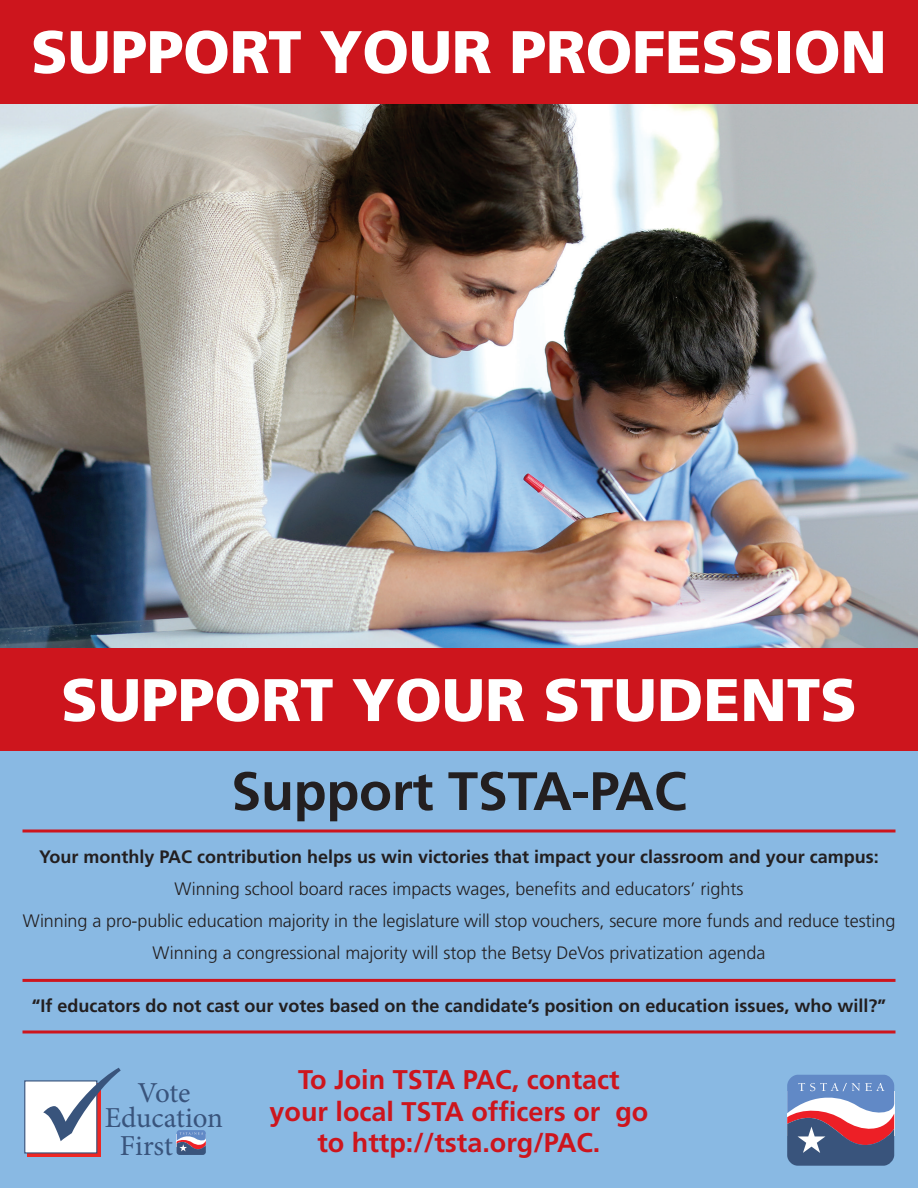
<style>
.page{position:relative;width:918px;height:1188px;background:#fff}
.page>*{position:absolute;margin:0;border:0;box-sizing:border-box;transform-origin:0 0}
.t1{font:900 60px "Frutiger";letter-spacing:-.005em;color:#fff}
.t2{font:700 54px "Frutiger";letter-spacing:-.005em;color:#231f20}
.t3{font:28.95px/24.5px "Minion Pro";letter-spacing:-.005em;color:#39547c;text-align:center}
.t4{font:700 27px/31.5px "Frutiger";color:#cd151d;text-align:center}
.t5{font:300 18px/32.1px "Frutiger";color:#231f20;text-align:center}
.t6{font:700 18px "Frutiger";color:#231f20}
.s1{color:#39547c}
</style>
<div class="page">
<img style="left:0;top:104px;width:918px;height:544px">
<div style="left:0;top:0;width:918px;height:104px;background:#cd151d"></div>
<div style="left:0;top:648px;width:918px;height:104px;background:#cd151d"></div>
<div style="left:0;top:752px;width:918px;height:436px;background:#89b9e3"></div>
<hr style="left:22px;top:830px;width:874px;height:2px;background:#cd151d">
<hr style="left:22px;top:979px;width:874px;height:3px;background:#cd151d">
<svg style="left:22px;top:1030px;width:874px;height:4px;background:#bb3d4e"></svg>
<svg style="left:27px;top:1083px;width:73px;height:74px"></svg>
<div style="left:24px;top:1080px;width:73px;height:74px;background:#fff;border:1px solid #39547c"></div>
<svg style="left:177px;top:1130px;width:29px;height:25px"></svg>
<svg style="left:787px;top:1075px;width:107px;height:91px;background:#857fa2"></svg>
<h1 class="t1" style="left:31px;top:16px;width:857px">SUPPORT YOUR PROFESSION</h1>
<h1 class="t1" style="left:61px;top:664px;width:797px">SUPPORT YOUR STUDENTS</h1>
<h2 class="t2" style="left:231px;top:760px;width:457px">Support TSTA-PAC</h2>
<p class="t6" style="left:39px;top:846px;width:841px">Your monthly PAC contribution helps us win victories that impact your classroom and your campus:</p>
<p class="t5" style="left:23px;top:873px;width:874px">Winning school board races impacts wages, benefits and educators’ rights<br>Winning a pro-public education majority in the legislature will stop vouchers, secure more funds and reduce testing<br>Winning a congressional majority will stop the Betsy DeVos privatization agenda</p>
<p class="t6" style="left:32px;top:996px;width:856px">“If educators do not cast our votes based on the candidate’s position on education issues, who will?”</p>
<h3 class="t4" style="left:35px;top:1127px;width:567px"><span class="s1">✓</span> to http://tsta.org/PAC.</h3>
<h3 class="t4" style="left:270px;top:1064px;width:380px">To Join TSTA PAC, contact your local TSTA officers or go</h3>
<h3 class="t3" style="left:105px;top:1081px;width:120px">Vote<br>Education</h3>
<h3 class="t3" style="left:120px;top:1133px;width:54px">First</h3>
</div>
